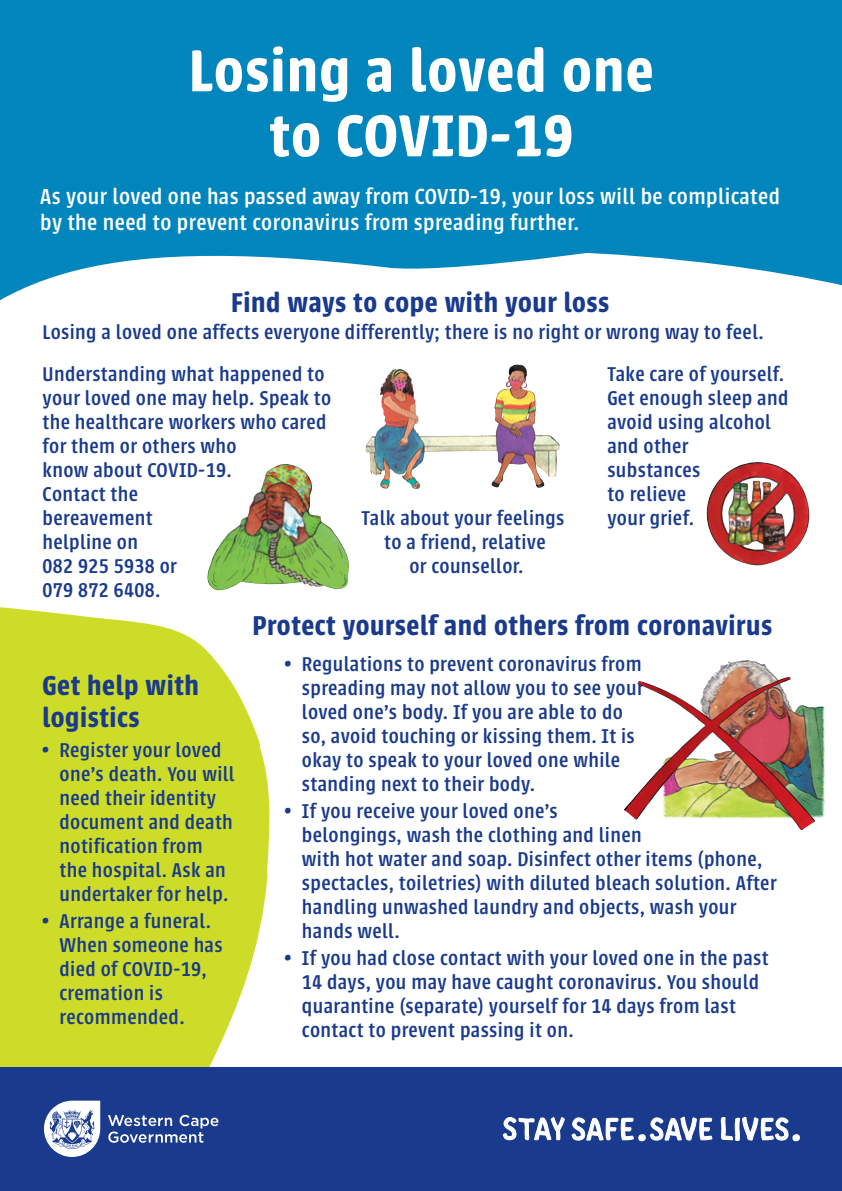
<style>
.page{position:relative;width:842px;height:1191px;background:#0085bc}
.page>*{position:absolute;margin:0;border:0;box-sizing:border-box;transform-origin:0 0}
.Poster_Heading{font:600 65px/65px "Urbana";letter-spacing:.02em;color:#fff;text-align:center}
.heading_BLUE{font:600 30px/32px "Urbana";letter-spacing:.02em;color:#193a8d}
.body_WHITE{font:500 24px/26px "Urbana";letter-spacing:.02em;color:#fff}
.body_BLUE{font:500 22px/24px "Urbana";letter-spacing:.02em;color:#193a8d}
</style>
<div class="page">
<div style="left:0;top:253px;width:842px;height:814px;background:#fff"></div>
<svg style="left:0;top:587px;width:272px;height:480px;background:#d4e148"></svg>
<img style="left:706px;top:462px;width:104px;height:103px">
<img style="left:206px;top:464px;width:143px;height:127px">
<img style="left:414px;top:365px;width:101px;height:70px">
<img style="left:660px;top:654px;width:166px;height:166px">
<img style="left:624px;top:677px;width:191px;height:153px">
<div style="left:0;top:1067px;width:842px;height:124px;background:#193a8d"></div>
<svg style="left:44px;top:1100px;width:175px;height:57px"></svg>
<svg style="left:502px;top:1116px;width:211px;height:26px"></svg>
<svg style="left:720px;top:1116px;width:79px;height:26px"></svg>
<p class="Poster_Heading" style="left:189px;top:39px;width:466px">Losing a loved one to COVID-19</p>
<p class="body_WHITE" style="left:40px;top:184px;width:741px">As your loved one has passed away from COVID-19, your loss will be complicated by the need to prevent coronavirus from spreading further.</p>
<p class="heading_BLUE" style="left:231px;top:287px;width:380px">Find ways to cope with your loss</p>
<p class="body_BLUE" style="left:43px;top:320px;width:723px">Losing a loved one affects everyone differently; there is no right or wrong way to feel.</p>
<p class="body_BLUE" style="left:43px;top:362px;width:290px">Understanding what happened to your loved one may help. Speak to the healthcare workers who cared for them or others who<br>know about COVID-19.</p>
<p class="body_BLUE" style="left:43px;top:482px;width:136px">Contact the bereavement helpline on<br>082 925 5938 or<br>079 872 6408.</p>
<p class="body_BLUE" style="left:607px;top:362px;width:183px">Take care of yourself.<br>Get enough sleep and avoid using alcohol and other<br>substances<br>to relieve<br>your grief.</p>
<p class="body_BLUE" style="left:362px;top:506px;width:204px;text-align:center">Talk about your feelings to a friend, relative<br>or counsellor.</p>
<p class="heading_BLUE" style="left:43px;top:670px;width:158px">Get help with logistics</p>
<p class="body_BLUE" style="left:60px;top:738px;width:176px;text-indent:-17px">• Register your loved one’s death. You will need their identity document and death notification from the hospital. Ask an undertaker for help.</p>
<p class="body_BLUE" style="left:60px;top:909px;width:165px;text-indent:-17px">• Arrange a funeral.<br>When someone has died of COVID-19, cremation is recommended.</p>
<p class="heading_BLUE" style="left:252px;top:609px;width:521px">Protect yourself and others from coronavirus</p>
<p class="body_BLUE" style="left:302px;top:652px;width:343px;text-indent:-17px">• Regulations to prevent coronavirus from spreading may not allow you to see your loved one’s body. If you are able to do so, avoid touching or kissing them. It is okay to speak to your loved one while standing next to their body.</p>
<p class="body_BLUE" style="left:302px;top:799px;width:476px;text-indent:-17px">• If you receive your loved one’s<br>belongings, wash the clothing and linen<br>with hot water and soap. Disinfect other items (phone, spectacles, toiletries) with diluted bleach solution. After handling unwashed laundry and objects, wash your hands well.</p>
<p class="body_BLUE" style="left:302px;top:946px;width:468px;text-indent:-17px">• If you had close contact with your loved one in the past 14 days, you may have caught coronavirus. You should quarantine (separate) yourself for 14 days from last contact to prevent passing it on.</p>
</div>
